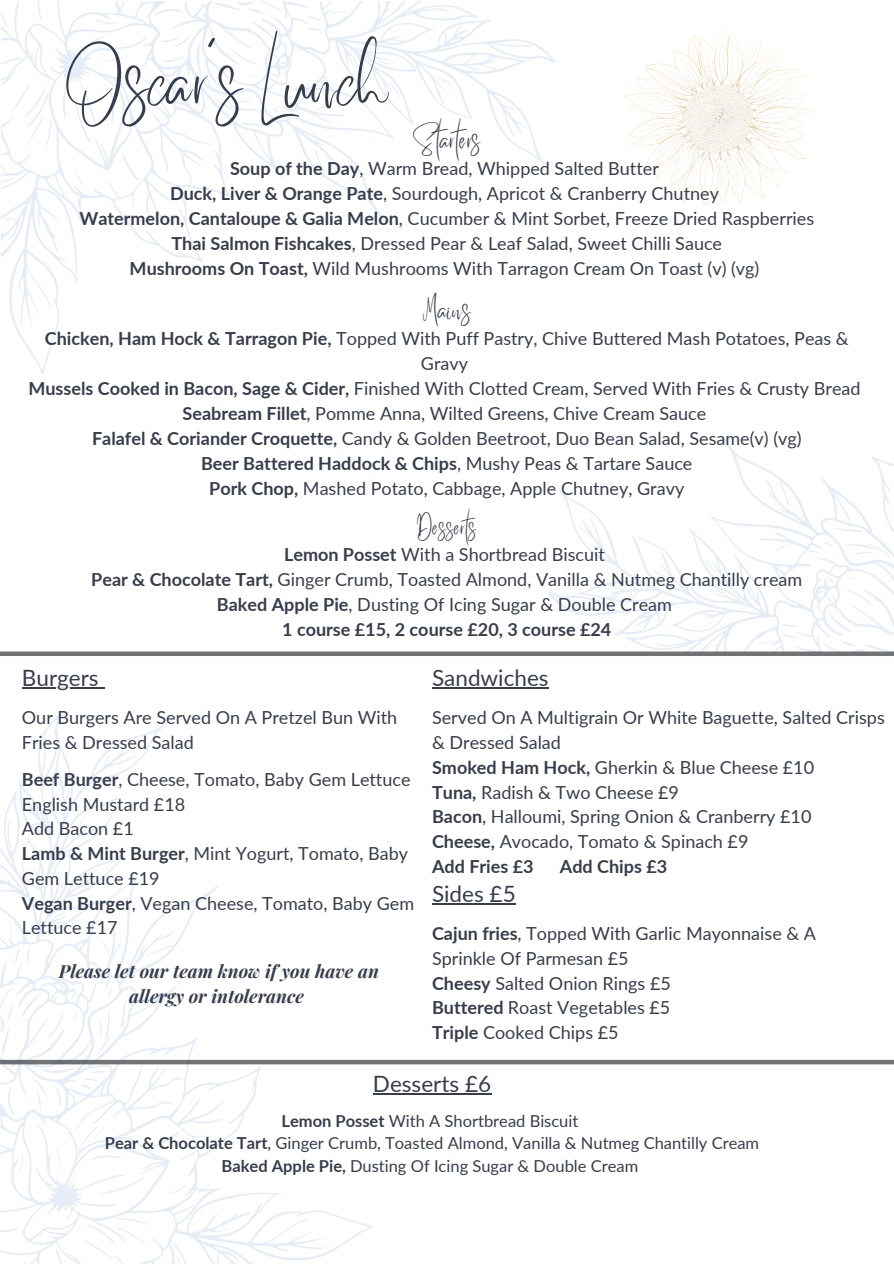
<style>
.page{position:relative;width:894px;height:1264px;background:#fff}
.page>*{position:absolute;margin:0;border:0;box-sizing:border-box;transform-origin:0 0}
.t1{font:57.15px "Better Saturday";color:#373d4c}
.t2{font:22.5px "Lato";color:#373d4c}
.t3{font:21px "Better Saturday";color:#373d4c}
.t4{font:18px/24.8px "Lato";color:#373d4c}
.t5{font:700 18px "Lato";color:#373d4c}
.t6{font:italic 700 18px/24.8px "Playfair Display";color:#373d4c;text-align:center}
.t7{font:18px "Better Saturday";color:#373d4c}
.t8{font:16.5px "Lato";color:#373d4c}
.s1{font-weight:700}
.s2{font-weight:400}
</style>
<div class="page">
<div style="left:0;top:651px;width:893px;height:5px;background:#737373"></div>
<div style="left:0;top:1059px;width:893px;height:5px;background:#737373"></div>
<svg style="left:1px;top:1px;width:555px;height:373px"></svg>
<svg style="left:1px;top:57px;width:20px;height:7px"></svg>
<svg style="left:37px;top:1px;width:6px;height:22px"></svg>
<svg style="left:1px;top:12px;width:6px;height:16px"></svg>
<svg style="left:1px;top:177px;width:14px;height:6px"></svg>
<svg style="left:9px;top:83px;width:44px;height:69px"></svg>
<svg style="left:153px;top:6px;width:32px;height:10px"></svg>
<svg style="left:214px;top:1px;width:68px;height:15px"></svg>
<svg style="left:305px;top:11px;width:44px;height:10px"></svg>
<svg style="left:306px;top:27px;width:17px;height:4px"></svg>
<svg style="left:437px;top:77px;width:15px;height:9px"></svg>
<svg style="left:75px;top:100px;width:17px;height:45px"></svg>
<svg style="left:109px;top:91px;width:7px;height:33px"></svg>
<svg style="left:122px;top:152px;width:17px;height:28px"></svg>
<svg style="left:75px;top:168px;width:10px;height:21px"></svg>
<svg style="left:94px;top:56px;width:29px;height:6px"></svg>
<svg style="left:130px;top:94px;width:14px;height:12px"></svg>
<svg style="left:312px;top:103px;width:17px;height:8px"></svg>
<svg style="left:241px;top:122px;width:32px;height:5px"></svg>
<svg style="left:95px;top:19px;width:24px;height:7px"></svg>
<svg style="left:391px;top:28px;width:10px;height:7px"></svg>
<svg style="left:378px;top:60px;width:12px;height:5px"></svg>
<svg style="left:387px;top:82px;width:13px;height:17px"></svg>
<svg style="left:158px;top:22px;width:123px;height:91px"></svg>
<svg style="left:548px;top:280px;width:345px;height:373px"></svg>
<svg style="left:821px;top:638px;width:69px;height:15px"></svg>
<svg style="left:754px;top:633px;width:44px;height:11px"></svg>
<svg style="left:780px;top:623px;width:18px;height:4px"></svg>
<svg style="left:651px;top:569px;width:15px;height:8px"></svg>
<svg style="left:823px;top:542px;width:9px;height:3px"></svg>
<svg style="left:827px;top:590px;width:46px;height:42px"></svg>
<svg style="left:845px;top:577px;width:10px;height:3px"></svg>
<svg style="left:775px;top:544px;width:16px;height:7px"></svg>
<svg style="left:831px;top:527px;width:31px;height:5px"></svg>
<svg style="left:844px;top:543px;width:47px;height:15px"></svg>
<svg style="left:892px;top:568px;width:1px;height:20px"></svg>
<svg style="left:702px;top:620px;width:10px;height:7px"></svg>
<svg style="left:713px;top:589px;width:12px;height:6px"></svg>
<svg style="left:703px;top:556px;width:14px;height:17px"></svg>
<svg style="left:826px;top:577px;width:8px;height:6px"></svg>
<hr style="left:22px;top:687px;width:77px;height:2px;background:#373d4c">
<hr style="left:432px;top:687px;width:116px;height:2px;background:#373d4c">
<hr style="left:432px;top:903px;width:83px;height:1px;background:#373d4c">
<hr style="left:373px;top:1093px;width:118px;height:2px;background:#373d4c">
<svg style="left:0;top:714px;width:373px;height:549px"></svg>
<svg style="left:56px;top:1248px;width:7px;height:15px"></svg>
<svg style="left:0;top:1226px;width:22px;height:6px"></svg>
<svg style="left:11px;top:1262px;width:16px;height:1px"></svg>
<svg style="left:176px;top:1254px;width:6px;height:9px"></svg>
<svg style="left:82px;top:1216px;width:69px;height:43px"></svg>
<svg style="left:5px;top:1084px;width:10px;height:32px"></svg>
<svg style="left:0;top:987px;width:15px;height:68px"></svg>
<svg style="left:9px;top:920px;width:11px;height:44px"></svg>
<svg style="left:26px;top:946px;width:4px;height:17px"></svg>
<svg style="left:76px;top:817px;width:9px;height:15px"></svg>
<svg style="left:99px;top:1177px;width:45px;height:17px"></svg>
<svg style="left:90px;top:1153px;width:33px;height:7px"></svg>
<svg style="left:151px;top:1130px;width:28px;height:17px"></svg>
<svg style="left:167px;top:1184px;width:21px;height:10px"></svg>
<svg style="left:55px;top:1146px;width:6px;height:29px"></svg>
<svg style="left:93px;top:1125px;width:12px;height:14px"></svg>
<svg style="left:102px;top:940px;width:8px;height:17px"></svg>
<svg style="left:121px;top:996px;width:5px;height:32px"></svg>
<svg style="left:18px;top:1150px;width:7px;height:24px"></svg>
<svg style="left:27px;top:868px;width:7px;height:10px"></svg>
<svg style="left:59px;top:879px;width:5px;height:12px"></svg>
<svg style="left:81px;top:869px;width:17px;height:13px"></svg>
<svg style="left:21px;top:988px;width:91px;height:123px"></svg>
<p class="t1" style="left:65px;top:73px;width:324px">Oscar’s Lunch</p>
<p class="t3" style="left:412px;top:136px;width:69px">Starters</p>
<p class="t4" style="left:230px;top:155px;width:430px"><span class="s1">Soup of the Day</span>, Warm Bread, Whipped Salted Butter</p>
<h1 class="t4" style="left:170px;top:180px;width:550px"><span class="s1">Duck, Liver &amp; Orange Pate</span>, Sourdough, Apricot &amp; Cranberry Chutney</h1>
<p class="t4" style="left:79px;top:205px;width:736px"><span class="s1">Watermelon, Cantaloupe &amp; Galia Melon</span>, Cucumber &amp; Mint Sorbet, Freeze Dried Raspberries</p>
<p class="t4" style="left:171px;top:230px;width:552px"><span class="s1">Thai Salmon Fishcakes</span>, Dressed Pear &amp; Leaf Salad, Sweet Chilli Sauce</p>
<p class="t4" style="left:130px;top:255px;width:631px"><span class="s1">Mushrooms On Toast,</span> Wild Mushrooms With Tarragon Cream On Toast (v) (vg)</p>
<p class="t3" style="left:422px;top:306px;width:50px">Mains</p>
<p class="t4" style="left:45px;top:325px;width:805px;text-align:center"><span class="s1">Chicken, Ham Hock &amp; Tarragon Pie,</span> Topped With Puff Pastry, Chive Buttered Mash Potatoes, Peas &amp;<br>Gravy</p>
<p class="t4" style="left:28px;top:375px;width:833px"><span class="s1">Mussels Cooked in Bacon, Sage &amp; Cider,</span> Finished With Clotted Cream, Served With Fries &amp; Crusty Bread</p>
<p class="t4" style="left:183px;top:400px;width:525px"><span class="s1">Seabream Fillet</span>, Pomme Anna, Wilted Greens, Chive Cream Sauce</p>
<p class="t4" style="left:92px;top:425px;width:711px"><span class="s1">Falafel &amp; Coriander Croquette,</span> Candy &amp; Golden Beetroot, Duo Bean Salad, Sesame(v) (vg)</p>
<p class="t5" style="left:201px;top:452px;width:492px">Beer Battered Haddock &amp; Chips<span class="s2">, Mushy Peas &amp; Tartare Sauce</span></p>
<p class="t4" style="left:209px;top:475px;width:476px"><span class="s1">Pork Chop,</span> Mashed Potato, Cabbage, Apple Chutney, Gravy</p>
<p class="t7" style="left:417px;top:524px;width:64px">Desserts</p>
<p class="t4" style="left:284px;top:541px;width:322px"><span class="s1">Lemon Posset</span> With a Shortbread Biscuit</p>
<p class="t4" style="left:91px;top:566px;width:712px"><span class="s1">Pear &amp; Chocolate Tart,</span> Ginger Crumb, Toasted Almond, Vanilla &amp; Nutmeg Chantilly cream</p>
<p class="t4" style="left:217px;top:591px;width:456px"><span class="s1">Baked Apple Pie</span>, Dusting Of Icing Sugar &amp; Double Cream</p>
<p class="t5" style="left:282px;top:618px;width:330px">1 course £15, 2 course £20, 3 course £24</p>
<p class="t2" style="left:22px;top:663px;width:78px">Burgers</p>
<p class="t4" style="left:22px;top:705px;width:377px">Our Burgers Are Served On A Pretzel Bun With</p>
<p class="t4" style="left:22px;top:729px;width:173px">Fries &amp; Dressed Salad</p>
<p class="t4" style="left:22px;top:766px;width:390px"><span class="s1">Beef Burger</span>, Cheese, Tomato, Baby Gem Lettuce</p>
<h2 class="t4" style="left:22px;top:791px;width:165px">English Mustard £18</h2>
<p class="t4" style="left:22px;top:816px;width:113px">Add Bacon £1</p>
<p class="t4" style="left:22px;top:840px;width:387px"><span class="s1">Lamb &amp; Mint Burger</span>, Mint Yogurt, Tomato, Baby<br>Gem Lettuce £19</p>
<p class="t4" style="left:22px;top:890px;width:393px"><span class="s1">Vegan Burger</span>, Vegan Cheese, Tomato, Baby Gem<br>Lettuce £17</p>
<h2 class="t6" style="left:59px;top:958px;width:321px">Please let our team know if you have an allergy or intolerance</h2>
<p class="t2" style="left:432px;top:663px;width:118px">Sandwiches</p>
<p class="t4" style="left:432px;top:705px;width:454px">Served On A Multigrain Or White Baguette, Salted Crisps &amp; Dressed Salad</p>
<p class="t4" style="left:432px;top:754px;width:383px"><span class="s1">Smoked Ham Hock,</span> Gherkin &amp; Blue Cheese £10</p>
<p class="t4" style="left:432px;top:779px;width:248px"><span class="s1">Tuna,</span> Radish &amp; Two Cheese £9</p>
<h2 class="t4" style="left:432px;top:804px;width:381px"><span class="s1">Bacon</span>, Halloumi, Spring Onion &amp; Cranberry £10</h2>
<p class="t4" style="left:432px;top:828px;width:318px"><span class="s1">Cheese,</span> Avocado, Tomato &amp; Spinach £9</p>
<p class="t5" style="left:432px;top:855px;width:103px">Add Fries £3</p>
<p class="t5" style="left:559px;top:855px;width:109px">Add Chips £3</p>
<p class="t2" style="left:432px;top:879px;width:85px">Sides £5</p>
<p class="t4" style="left:432px;top:920px;width:385px"><span class="s1">Cajun fries</span>, Topped With Garlic Mayonnaise &amp; A<br>Sprinkle Of Parmesan £5</p>
<p class="t4" style="left:432px;top:970px;width:240px"><span class="s1">Cheesy</span> Salted Onion Rings £5</p>
<p class="t4" style="left:432px;top:995px;width:240px"><span class="s1">Buttered</span> Roast Vegetables £5</p>
<p class="t4" style="left:432px;top:1019px;width:188px"><span class="s1">Triple</span> Cooked Chips £5</p>
<p class="t2" style="left:373px;top:1069px;width:120px">Desserts £6</p>
<p class="t8" style="left:281px;top:1110px;width:298px"><span class="s1">Lemon Posset</span> With A Shortbread Biscuit</p>
<p class="t8" style="left:105px;top:1132px;width:655px"><span class="s1">Pear &amp; Chocolate Tart</span>, Ginger Crumb, Toasted Almond, Vanilla &amp; Nutmeg Chantilly Cream</p>
<p class="t8" style="left:221px;top:1155px;width:418px"><span class="s1">Baked Apple Pie,</span> Dusting Of Icing Sugar &amp; Double Cream</p>
</div>
